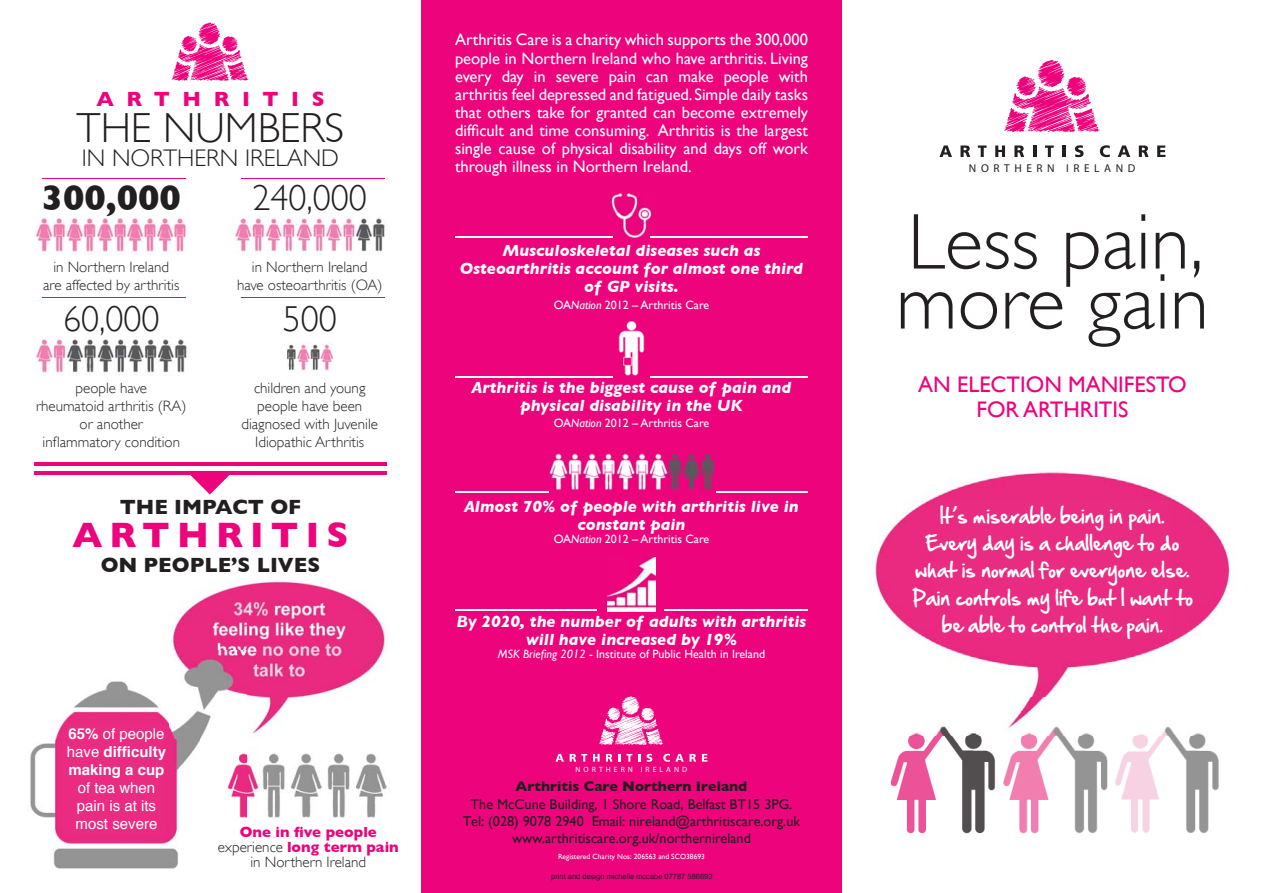
<style>
.page{position:relative;width:1263px;height:893px;background:#fff}
.page>*{position:absolute;margin:0;border:0;box-sizing:border-box;transform-origin:0 0}
.t1{font:300 79.5px/60px "Gill Sans";color:#231f20}
.t2{font:300 42px "Gill Sans";color:#231f20}
.t3{font:300 36px "Gill Sans";color:#231f20}
.t4{font:700 36px "Gill Sans";letter-spacing:.2em;color:#ed037c}
.t5{font:700 36px "Gill Sans";color:#231f20}
.t6{font:300 24px "Gill Sans";color:#231f20}
.t7{font:22.5px/24.8px "Gill Sans";color:#ed037c;text-align:center}
.t8{font:700 21px "Gill Sans";color:#231f20}
.t9{font:700 21px "Gill Sans";letter-spacing:.6em;color:#ed037c}
.t10{font:18px/27px "Hand Of Sean";color:#fff;text-align:center}
.t11{font:16.5px/18.1px "Gill Sans";color:#fff;text-align:justify}
.t12{font:italic 700 16.5px/18.1px "Gill Sans";color:#fff;text-align:center}
.t13{font:300 15px/18px "Gill Sans";color:#231f20;text-align:center}
.t14{font:700 15px/15px "Gill Sans";color:#ed037c;text-align:center}
.t15{font:700 15px/18px "Helvetica";color:#fff;text-align:justify}
.t16{font:15px/18px "Helvetica";color:#fff}
.t17{font:14.25px/17.1px "Gill Sans";color:#231f20;text-align:center}
.t18{font:700 14.25px "Gill Sans";color:#231f20}
.t19{font:12px "Gill Sans";color:#fff}
.t20{font:11.4px "Myriad Pro";letter-spacing:.4em;color:#231f20}
.t21{font:7.65px "Myriad Pro";letter-spacing:.4em;color:#fff}
.t22{font:7.5px "Helvetica";color:#231f20}
.t23{font:7.5px "Gill Sans";color:#fff}
.s1{font-weight:400}
.s2{font-weight:300;color:#231f20}
.s3{font-style:italic}
</style>
<div class="page">
<div style="left:421px;top:0;width:421px;height:893px;background:#ed037c"></div>
<svg style="left:599px;top:696px;width:64px;height:49px"></svg>
<svg style="left:555px;top:754px;width:9px;height:8px"></svg>
<svg style="left:570px;top:754px;width:17px;height:8px"></svg>
<svg style="left:593px;top:754px;width:7px;height:8px"></svg>
<svg style="left:606px;top:754px;width:6px;height:8px"></svg>
<svg style="left:618px;top:754px;width:2px;height:8px"></svg>
<svg style="left:626px;top:754px;width:6px;height:8px"></svg>
<svg style="left:638px;top:754px;width:2px;height:8px"></svg>
<svg style="left:647px;top:754px;width:5px;height:8px"></svg>
<svg style="left:663px;top:754px;width:33px;height:8px"></svg>
<svg style="left:702px;top:754px;width:5px;height:8px"></svg>
<svg style="left:1004px;top:60px;width:95px;height:73px"></svg>
<svg style="left:939px;top:145px;width:13px;height:12px"></svg>
<svg style="left:960px;top:145px;width:10px;height:12px"></svg>
<svg style="left:978px;top:145px;width:8px;height:12px"></svg>
<svg style="left:995px;top:145px;width:10px;height:12px"></svg>
<svg style="left:1014px;top:145px;width:10px;height:12px"></svg>
<svg style="left:1033px;top:145px;width:3px;height:12px"></svg>
<svg style="left:1045px;top:145px;width:9px;height:12px"></svg>
<hr style="left:1062px;top:145px;width:4px;height:12px;background:#231f20">
<svg style="left:1075px;top:145px;width:8px;height:12px"></svg>
<svg style="left:1100px;top:145px;width:10px;height:12px"></svg>
<svg style="left:1118px;top:145px;width:12px;height:12px"></svg>
<svg style="left:1139px;top:145px;width:9px;height:12px"></svg>
<svg style="left:1157px;top:145px;width:8px;height:12px"></svg>
<svg style="left:171px;top:22px;width:77px;height:59px"></svg>
<img style="left:35px;top:215px;width:152px;height:39px">
<img style="left:232px;top:215px;width:153px;height:37px">
<img style="left:36px;top:338px;width:151px;height:38px">
<img style="left:287px;top:344px;width:45px;height:28px">
<hr style="left:34px;top:463px;width:353px;height:3px;background:#ed037c">
<hr style="left:34px;top:471px;width:353px;height:3px;background:#ed037c">
<svg style="left:186px;top:474px;width:47px;height:21px"></svg>
<img style="left:247px;top:748px;width:140px;height:70px">
<img style="left:173px;top:580px;width:213px;height:154px">
<img style="left:890px;top:735px;width:329px;height:99px">
<img style="left:874px;top:472px;width:356px;height:263px">
<img style="left:30px;top:681px;width:171px;height:188px">
<img style="left:227px;top:753px;width:20px;height:65px">
<img style="left:169px;top:651px;width:78px;height:87px">
<img style="left:608px;top:191px;width:47px;height:48px">
<img style="left:546px;top:451px;width:169px;height:42px">
<img style="left:618px;top:321px;width:27px;height:55px">
<hr style="left:651px;top:237px;width:157px;height:1px;background:#fff">
<hr style="left:455px;top:237px;width:157px;height:1px;background:#fff">
<hr style="left:455px;top:376px;width:157px;height:2px;background:#fff">
<hr style="left:651px;top:376px;width:157px;height:2px;background:#fff">
<hr style="left:455px;top:491px;width:94px;height:2px;background:#fff">
<hr style="left:716px;top:491px;width:92px;height:2px;background:#fff">
<hr style="left:455px;top:609px;width:141px;height:2px;background:#fff">
<hr style="left:664px;top:609px;width:144px;height:2px;background:#fff">
<img style="left:607px;top:557px;width:49px;height:54px">
<hr style="left:43px;top:297px;width:143px;height:1px;background:#ed037c">
<hr style="left:43px;top:178px;width:143px;height:1px;background:#ed037c">
<hr style="left:241px;top:297px;width:143px;height:1px;background:#ed037c">
<hr style="left:241px;top:178px;width:143px;height:1px;background:#ed037c">
<p class="t9" style="left:96px;top:87px;width:230px">ARTHRITIS</p>
<h2 class="t2" style="left:77px;top:104px;width:269px">THE NUMBERS</h2>
<h3 class="t6" style="left:82px;top:145px;width:259px">IN NORTHERN IRELAND</h3>
<h3 class="t5" style="left:42px;top:176px;width:141px">300,000</h3>
<h3 class="t3" style="left:253px;top:178px;width:116px">240,000</h3>
<p class="t13" style="left:43px;top:258px;width:138px">in Northern Ireland are affected by arthritis</p>
<p class="t13" style="left:237px;top:258px;width:147px">in Northern Ireland have osteoarthritis (OA)</p>
<h3 class="t3" style="left:63px;top:299px;width:98px">60,000</h3>
<h3 class="t3" style="left:283px;top:299px;width:55px">500</h3>
<p class="t13" style="left:36px;top:379px;width:152px">people have<br>rheumatoid arthritis (RA) or another<br>inflammatory condition</p>
<p class="t13" style="left:241px;top:379px;width:138px">children and young people have been diagnosed with Juvenile<br>Idiopathic Arthritis</p>
<p class="t8" style="left:120px;top:495px;width:183px">THE IMPACT OF</p>
<h3 class="t4" style="left:72px;top:514px;width:278px">ARTHRITIS</h3>
<p class="t8" style="left:101px;top:553px;width:221px">ON PEOPLE’S LIVES</p>
<p class="t15" style="left:67px;top:725px;width:101px">65% <span class="s1">of people have</span> difficulty making a cup</p>
<p class="t16" style="left:76px;top:779px;width:83px">of tea when pain is at its most severe</p>
<p class="t14" style="left:218px;top:825px;width:183px">One in five people <span class="s2">experience</span> long term pain <span class="s2">in Northern Ireland</span></p>
<p class="t11" style="left:455px;top:31px;width:354px">Arthritis Care is a charity which supports the 300,000 people in Northern Ireland who have arthritis. Living every day in severe pain can make people with arthritis feel depressed and fatigued. Simple daily tasks that others take for granted can become extremely difficult and time consuming. Arthritis is the largest single cause of physical disability and days off work through illness in Northern Ireland.</p>
<p class="t12" style="left:460px;top:241px;width:344px">Musculoskeletal diseases such as<br>Osteoarthritis account for almost one third of GP visits.</p>
<p class="t19" style="left:554px;top:298px;width:157px">OA<span class="s3">Nation</span> 2012 – Arthritis Care</p>
<p class="t12" style="left:472px;top:378px;width:321px">Arthritis is the biggest cause of pain and physical disability in the UK</p>
<p class="t19" style="left:554px;top:416px;width:157px">OA<span class="s3">Nation</span> 2012 – Arthritis Care</p>
<p class="t12" style="left:464px;top:497px;width:336px">Almost 70% of people with arthritis live in constant pain</p>
<p class="t19" style="left:554px;top:532px;width:157px">OA<span class="s3">Nation</span> 2012 – Arthritis Care</p>
<p class="t12" style="left:457px;top:612px;width:351px">By 2020, the number of adults with arthritis will have increased by 19%</p>
<p class="t19" style="left:498px;top:647px;width:269px"><span class="s3">MSK Briefing 2012</span> - Institute of Public Health in Ireland</p>
<p class="t21" style="left:575px;top:765px;width:113px">NORTHERN IRELAND</p>
<p class="t18" style="left:516px;top:778px;width:233px">Arthritis Care Northern Ireland</p>
<p class="t17" style="left:463px;top:795px;width:339px">The McCune Building, 1 Shore Road, Belfast BT15 3PG.<br>Tel: (028) 9078 2940 Email: nireland@arthritiscare.org.uk www.arthritiscare.org.uk/northernireland</p>
<p class="t23" style="left:558px;top:852px;width:148px">Registered Charity Nos: 206563 and SCO38693</p>
<p class="t22" style="left:551px;top:873px;width:163px">print and design michelle mccabe 07787 586693</p>
<p class="t20" style="left:969px;top:162px;width:168px">NORTHERN IRELAND</p>
<h1 class="t1" style="left:896px;top:212px;width:314px">Less pain, more gain</h1>
<h3 class="t7" style="left:918px;top:372px;width:270px">AN ELECTION MANIFESTO<br>FOR ARTHRITIS</h3>
<p class="t10" style="left:912px;top:503px;width:282px">It’s miserable being in pain.<br>Every day is a challenge to do what is normal for everyone else.<br>Pain controls my life but I want to be able to control the pain.</p>
</div>
